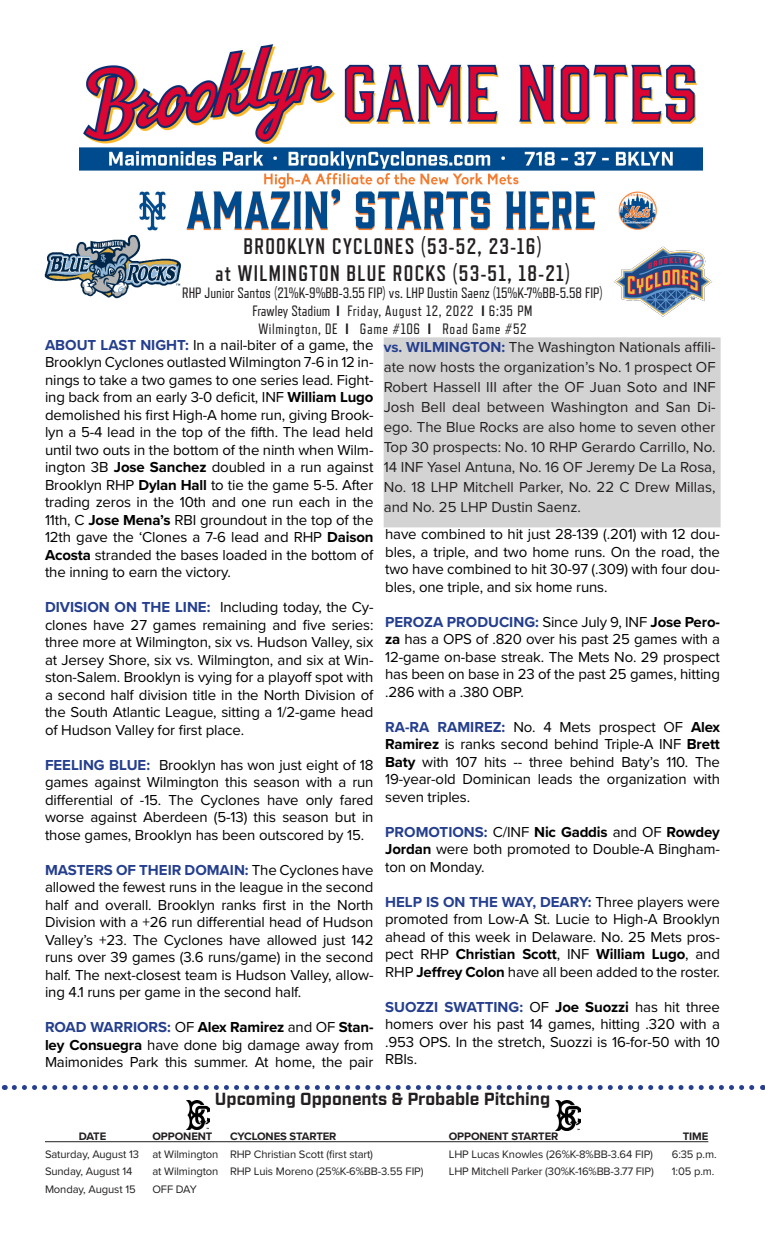
<style>
.page{position:relative;width:765px;height:1260px;background:#fff}
.page>*{position:absolute;margin:0;border:0;box-sizing:border-box;transform-origin:0 0}
.t1{font:700 22.5px "Refrigerator Deluxe";letter-spacing:.06em;color:#231f20;scale:.95 1}
.t2{font:700 17.5px "Industry";color:#231f20}
.t3{font:15px/17.5px "Proxima Nova";letter-spacing:-.01em;color:#000;text-align:justify}
.t4{font:15px/20px "Proxima Nova";color:#231f20;text-align:justify}
.t5{font:15px "Refrigerator Deluxe";color:#231f20}
.t6{font:15px "Refrigerator Deluxe";letter-spacing:.03em;color:#231f20}
.t7{font:15px "Refrigerator Deluxe";letter-spacing:.04em;color:#231f20}
.t8{font:11.25px "Proxima Nova";letter-spacing:-.01em;color:#231f20}
.t9{font:700 11.25px "Proxima Nova";letter-spacing:-.01em;color:#231f20}
.s1{font-weight:800}
.s2{font-weight:700;color:#253f8e}
.s3{font-weight:700}
</style>
<div class="page">
<div style="left:384px;top:338px;width:336px;height:189px;background:#d3d3d3"></div>
<img style="left:45px;top:235px;width:137px;height:64px">
<svg style="left:14px;top:1085px;width:749px;height:5px"></svg>
<hr style="left:45px;top:1141px;width:663px;height:1px;background:#231f20">
<img style="left:186px;top:1100px;width:24px;height:29px">
<img style="left:555px;top:1100px;width:25px;height:30px">
<img style="left:613px;top:246px;width:100px;height:71px">
<img style="left:80px;top:44px;width:622px;height:187px">
<p class="t1" style="left:244px;top:233px;width:315px">BROOKLYN CYCLONES (53-52, 23-16)</p>
<p class="t1" style="left:215px;top:260px;width:375px">at WILMINGTON BLUE ROCKS (53-51, 18-21)</p>
<p class="t5" style="left:182px;top:285px;width:422px">RHP Junior Santos (21%K-9%BB-3.55 FIP) vs. LHP Dustin Saenz (15%K-7%BB-5.58 FIP)</p>
<p class="t6" style="left:253px;top:303px;width:281px">Frawley Stadium <span class="s1">I</span> Friday, August 12, 2022 <span class="s1">I</span> 6:35 PM</p>
<p class="t7" style="left:258px;top:321px;width:270px">Wilmington, DE <span class="s1">I</span> Game #106 <span class="s1">I</span> Road Game #52</p>
<p class="t3" style="left:45px;top:335px;width:330px"><span class="s2">ABOUT LAST NIGHT:</span> In a nail-biter of a game, the Brooklyn Cyclones outlasted Wilmington 7-6 in 12 in&shy;nings to take a two games to one series lead. Fight&shy;ing back from an early 3-0 deficit, INF <span class="s3">William Lugo </span>demolished his first High-A home run, giving Brook&shy;lyn a 5-4 lead in the top of the fifth. The lead held until two outs in the bottom of the ninth when Wilm&shy;ington 3B <span class="s3">Jose Sanchez</span> doubled in a run against Brooklyn RHP <span class="s3">Dylan Hall</span> to tie the game 5-5. After trading zeros in the 10th and one run each in the 11th, C <span class="s3">Jose Mena’s</span> RBI groundout in the top of the 12th gave the ‘Clones a 7-6 lead and RHP <span class="s3">Daison Acosta</span> stranded the bases loaded in the bottom of the inning to earn the victory.</p>
<p class="t3" style="left:45px;top:598px;width:330px"><span class="s2">DIVISION ON THE LINE:</span> Including today, the Cy&shy;clones have 27 games remaining and five series: three more at Wilmington, six vs. Hudson Valley, six at Jersey Shore, six vs. Wilmington, and six at Win&shy;ston-Salem. Brooklyn is vying for a playoff spot with a second half division title in the North Division of the South Atlantic League, sitting a 1/2-game head of Hudson Valley for first place.</p>
<p class="t3" style="left:45px;top:755px;width:330px"><span class="s2">FEELING BLUE:</span> Brooklyn has won just eight of 18 games against Wilmington this season with a run differential of -15. The Cyclones have only fared worse against Aberdeen (5-13) this season but in those games, Brooklyn has been outscored by 15.</p>
<p class="t3" style="left:45px;top:860px;width:330px"><span class="s2">MASTERS OF THEIR DOMAIN:</span> The Cyclones have allowed the fewest runs in the league in the second half and overall. Brooklyn ranks first in the North Division with a +26 run differential head of Hudson Valley’s +23. The Cyclones have allowed just 142 runs over 39 games (3.6 runs/game) in the second half. The next-closest team is Hudson Valley, allow&shy;ing 4.1 runs per game in the second half.</p>
<p class="t3" style="left:45px;top:1018px;width:330px"><span class="s2">ROAD WARRIORS:</span> OF <span class="s3">Alex Ramirez</span> and OF <span class="s3">Stan&shy;ley Consuegra</span> have done big damage away from Maimonides Park this summer. At home, the pair</p>
<p class="t4" style="left:384px;top:337px;width:333px"><span class="s2">vs. WILMINGTON:</span> The Washington Nationals affili&shy;ate now hosts the organization’s No. 1 prospect OF Robert Hassell III after the OF Juan Soto and INF Josh Bell deal between Washington and San Di&shy;ego. The Blue Rocks are also home to seven other Top 30 prospects: No. 10 RHP Gerardo Carrillo, No.<br>14 INF Yasel Antuna, No. 16 OF Jeremy De La Rosa, No. 18 LHP Mitchell Parker, No. 22 C Drew Millas, and No. 25 LHP Dustin Saenz.</p>
<p class="t3" style="left:385px;top:525px;width:336px">have combined to hit just 28-139 (.201) with 12 dou&shy;bles, a triple, and two home runs. On the road, the two have combined to hit 30-97 (.309) with four dou&shy;bles, one triple, and six home runs.</p>
<p class="t3" style="left:385px;top:612px;width:336px"><span class="s2">PEROZA PRODUCING:</span> Since July 9, INF <span class="s3">Jose Pero&shy;za</span> has a OPS of .820 over his past 25 games with a 12-game on-base streak. The Mets No. 29 prospect has been on base in 23 of the past 25 games, hitting .286 with a .380 OBP.</p>
<p class="t3" style="left:385px;top:717px;width:336px"><span class="s2">RA-RA RAMIREZ:</span> No. 4 Mets prospect OF <span class="s3">Alex Ramirez</span> is ranks second behind Triple-A INF <span class="s3">Brett Baty</span> with 107 hits -- three behind Baty’s 110. The 19-year-old Dominican leads the organization with seven triples.</p>
<p class="t3" style="left:385px;top:822px;width:336px"><span class="s2">PROMOTIONS:</span> C/INF <span class="s3">Nic Gaddis</span> and OF <span class="s3">Rowdey Jordan</span> were both promoted to Double-A Bingham&shy;ton on Monday.</p>
<p class="t3" style="left:385px;top:892px;width:336px"><span class="s2">HELP IS ON THE WAY, DEARY:</span> Three players were promoted from Low-A St. Lucie to High-A Brooklyn ahead of this week in Delaware. No. 25 Mets pros&shy;pect RHP <span class="s3">Christian Scott</span>, INF <span class="s3">William Lugo</span>, and RHP <span class="s3">Jeffrey Colon</span> have all been added to the roster.</p>
<p class="t3" style="left:385px;top:997px;width:336px"><span class="s2">SUOZZI SWATTING:</span> OF <span class="s3">Joe Suozzi</span> has hit three homers over his past 14 games, hitting .320 with a .953 OPS. In the stretch, Suozzi is 16-for-50 with 10<br>RBIs.</p>
<p class="t2" style="left:215px;top:1089px;width:337px">Upcoming Opponents &amp; Probable Pitching</p>
<p class="t9" style="left:79px;top:1128px;width:29px">DATE</p>
<p class="t9" style="left:153px;top:1128px;width:61px">OPPONENT</p>
<p class="t9" style="left:230px;top:1128px;width:108px">CYCLONES STARTER</p>
<p class="t9" style="left:449px;top:1128px;width:111px">OPPONENT STARTER</p>
<p class="t9" style="left:683px;top:1128px;width:27px">TIME</p>
<p class="t8" style="left:45px;top:1145px;width:330px">Saturday, August 13 at Wilmington RHP Christian Scott (first start)</p>
<p class="t8" style="left:449px;top:1145px;width:206px">LHP Lucas Knowles (26%K-8%BB-3.64 FIP)</p>
<p class="t8" style="left:672px;top:1145px;width:46px">6:35 p.m.</p>
<p class="t8" style="left:45px;top:1163px;width:89px">Sunday, August 14</p>
<p class="t8" style="left:153px;top:1163px;width:273px">at Wilmington RHP Luis Moreno (25%K-6%BB-3.55 FIP)</p>
<p class="t8" style="left:449px;top:1163px;width:207px">LHP Mitchell Parker (30%K-16%BB-3.77 FIP)</p>
<p class="t8" style="left:672px;top:1163px;width:44px">1:05 p.m.</p>
<p class="t8" style="left:45px;top:1180px;width:92px">Monday, August 15</p>
<p class="t8" style="left:153px;top:1180px;width:46px">OFF DAY</p>
</div>
